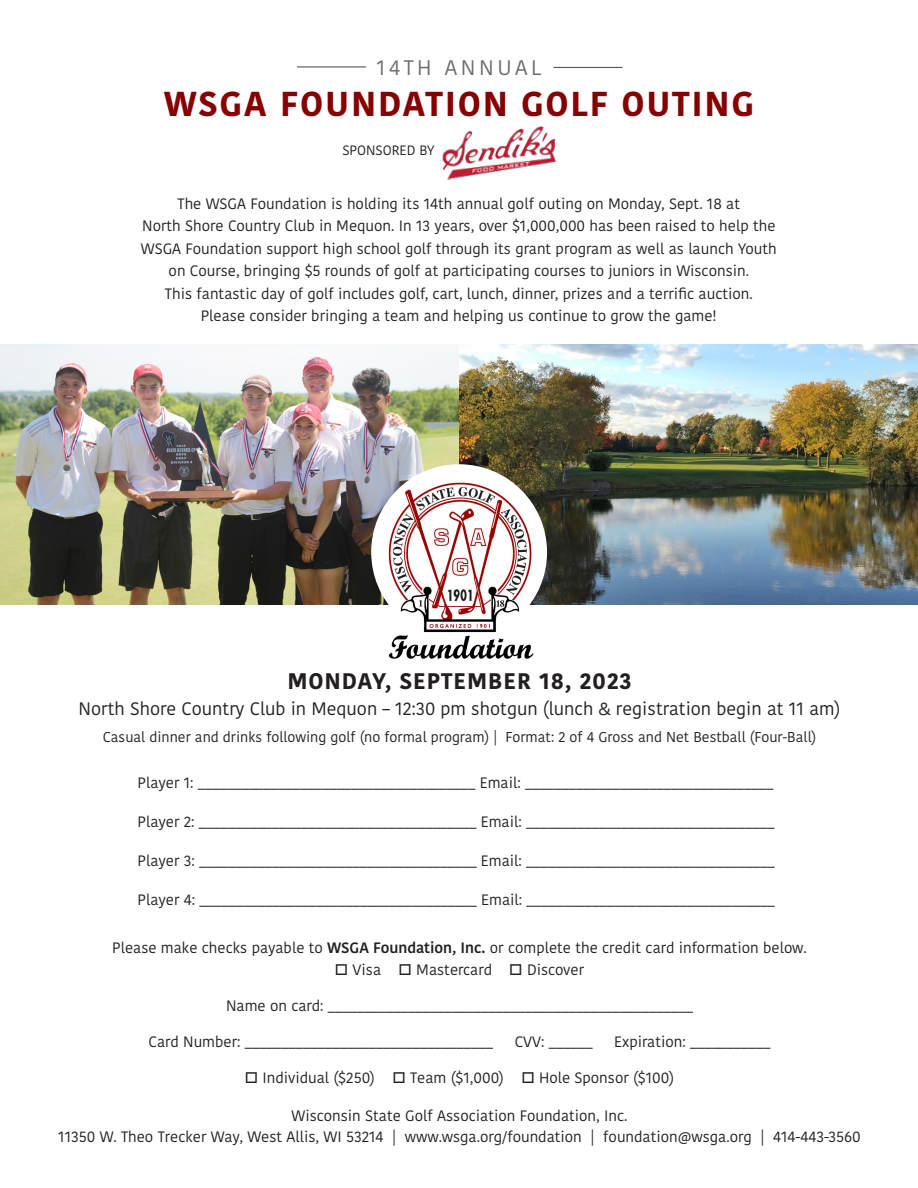
<style>
.page{position:relative;width:918px;height:1188px;background:#fff}
.page>*{position:absolute;margin:0;border:0;box-sizing:border-box;transform-origin:0 0}
.t1{font:700 34.5px "Kohinoor Devanagari";letter-spacing:.05em;color:#860102}
.t2{font:700 22.5px "Kohinoor Devanagari";letter-spacing:.04em;color:#231f20}
.t3{font:21px "Kohinoor Devanagari";letter-spacing:.17em;color:#6c6d70}
.t4{font:18px "Kohinoor Devanagari";color:#231f20}
.t5{font:15px/22.5px "Kohinoor Devanagari";color:#231f20;text-align:center}
.t6{font:14.25px "Kohinoor Devanagari";color:#231f20}
.t7{font:13.5px "Kohinoor Devanagari";color:#231f20}
.s1{font-weight:600}
</style>
<div class="page">
<img style="left:0;top:344px;width:459px;height:260px">
<img style="left:459px;top:344px;width:459px;height:260px">
<div style="left:371px;top:464px;width:176px;height:176px;background:#fff;border-radius:50%"></div>
<img style="left:370px;top:481px;width:181px;height:178px">
<hr style="left:297px;top:66px;width:69px;height:1px;background:#57585a">
<hr style="left:554px;top:67px;width:69px;height:1px;background:#57585a">
<img style="left:442px;top:126px;width:115px;height:54px">
<p class="t3" style="left:376px;top:55px;width:167px">14TH ANNUAL</p>
<p class="t1" style="left:164px;top:73px;width:592px">WSGA FOUNDATION GOLF OUTING</p>
<p class="t7" style="left:342px;top:142px;width:94px">SPONSORED BY</p>
<p class="t5" style="left:178px;top:192px;width:564px">The WSGA Foundation is holding its 14th annual golf outing on Monday, Sept. 18 at</p>
<p class="t5" style="left:141px;top:215px;width:637px">North Shore Country Club in Mequon. In 13 years, over $1,000,000 has been raised to help the<br>WSGA Foundation support high school golf through its grant program as well as launch Youth on Course, bringing $5 rounds of golf at participating courses to juniors in Wisconsin.</p>
<p class="t5" style="left:165px;top:282px;width:589px">This fantastic day of golf includes golf, cart, lunch, dinner, prizes and a terrific auction.</p>
<p class="t5" style="left:201px;top:305px;width:517px">Please consider bringing a team and helping us continue to grow the game!</p>
<p class="t2" style="left:287px;top:661px;width:346px">MONDAY, SEPTEMBER 18, 2023</p>
<p class="t4" style="left:79px;top:698px;width:764px">North Shore Country Club in Mequon – 12:30 pm shotgun (lunch &amp; registration begin at 11 am)</p>
<p class="t6" style="left:103px;top:728px;width:715px">Casual dinner and drinks following golf (no formal program) | Format: 2 of 4 Gross and Net Bestball (Four-Ball)</p>
<p class="t5" style="left:138px;top:772px;width:637px">Player 1: ______________________________________ Email: __________________________________</p>
<p class="t5" style="left:138px;top:811px;width:638px">Player 2: ______________________________________ Email: __________________________________</p>
<p class="t5" style="left:138px;top:850px;width:639px">Player 3: ______________________________________ Email: __________________________________</p>
<p class="t5" style="left:138px;top:889px;width:639px">Player 4: ______________________________________ Email: __________________________________</p>
<p class="t5" style="left:112px;top:936px;width:696px">Please make checks payable to <span class="s1">WSGA Foundation, Inc.</span> or complete the credit card information below.</p>
<p class="t5" style="left:335px;top:959px;width:251px">□ Visa □ Mastercard □ Discover</p>
<p class="t5" style="left:226px;top:995px;width:469px">Name on card: __________________________________________________</p>
<p class="t5" style="left:149px;top:1031px;width:346px">Card Number: __________________________________</p>
<p class="t5" style="left:515px;top:1031px;width:79px">CVV: ______</p>
<p class="t5" style="left:614px;top:1031px;width:158px">Expiration: ___________</p>
<p class="t5" style="left:245px;top:1067px;width:431px">□ Individual ($250) □ Team ($1,000) □ Hole Sponsor ($100)</p>
<p class="t5" style="left:292px;top:1104px;width:337px">Wisconsin State Golf Association Foundation, Inc.</p>
<p class="t5" style="left:58px;top:1125px;width:804px">11350 W. Theo Trecker Way, West Allis, WI 53214 | www.wsga.org/foundation | foundation@wsga.org | 414-443-3560</p>
</div>
